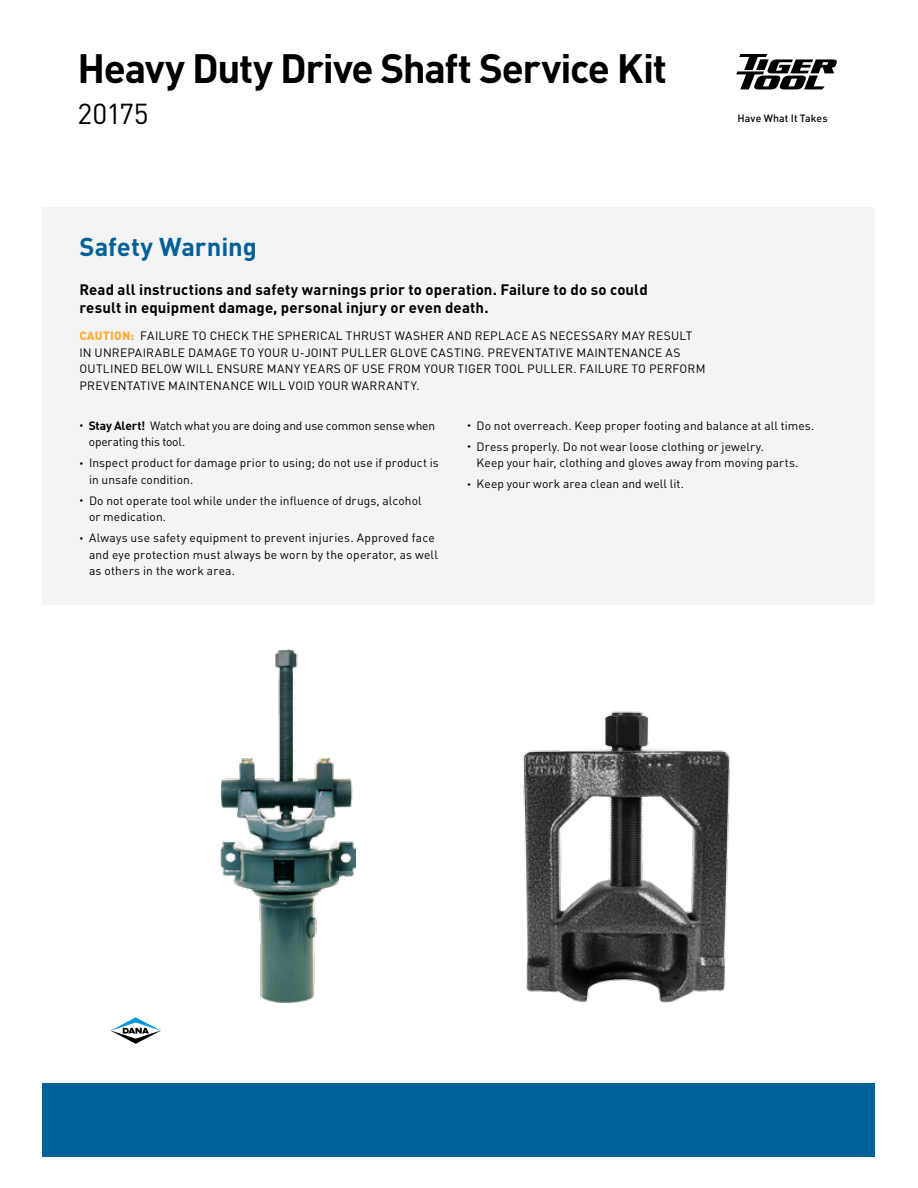
<style>
.page{position:relative;width:918px;height:1188px;background:#fff}
.page>*{position:absolute;margin:0;border:0;box-sizing:border-box;transform-origin:0 0}
.t1{font:700 40.5px "DIN";letter-spacing:-.035em;color:#000}
.t2{font:28.5px "DIN";letter-spacing:-.02em;color:#000}
.t3{font:700 25.5px "DIN";color:#006098}
.t4{font:700 15px/18px "DIN";letter-spacing:.01em;color:#000}
.t5{font:12px/16.5px "DIN";letter-spacing:.01em;color:#000}
.t6{font:12px/16.5px "DIN";letter-spacing:-.015em;color:#000}
.t7{font:500 10.5px "DIN";letter-spacing:.01em;color:#000}
.s1{font-weight:900;color:#fbb040}
.s2{font-size:7.5px}
.s3{font-weight:700}
</style>
<div class="page">
<svg style="left:736px;top:54px;width:101px;height:35px"></svg>
<div style="left:43px;top:1084px;width:832px;height:73px;background:#006098"></div>
<div style="left:43px;top:208px;width:832px;height:397px;background:#f4f4f4"></div>
<img style="left:220px;top:650px;width:136px;height:353px">
<svg style="left:110px;top:1017px;width:51px;height:27px"></svg>
<img style="left:523px;top:711px;width:207px;height:292px">
<h1 class="t1" style="left:78px;top:42px;width:591px">Heavy Duty Drive Shaft Service Kit</h1>
<h2 class="t2" style="left:78px;top:96px;width:73px">20175</h2>
<p class="t7" style="left:738px;top:112px;width:92px">Have What It Takes</p>
<h3 class="t3" style="left:79px;top:230px;width:179px">Safety Warning</h3>
<p class="t4" style="left:79px;top:280px;width:570px">Read all instructions and safety warnings prior to operation. Failure to do so could result in equipment damage, personal injury or even death.</p>
<p class="t5" style="left:79px;top:328px;width:628px"><span class="s1">CAUTION:</span> FAILURE TO CHECK THE SPHERICAL THRUST WASHER AND REPLACE AS NECESSARY MAY RESULT IN UNREPAIRABLE DAMAGE TO YOUR U-JOINT PULLER GLOVE CASTING. PREVENTATIVE MAINTENANCE AS OUTLINED BELOW WILL ENSURE MANY YEARS OF USE FROM YOUR TIGER TOOL PULLER. FAILURE TO PERFORM PREVENTATIVE MAINTENANCE WILL VOID YOUR WARRANTY.</p>
<p class="t6" style="left:89px;top:417px;width:348px;text-indent:-9px"><span class="s2">•</span> <span class="s3">Stay Alert!</span> Watch what you are doing and use common sense when operating this tool.</p>
<p class="t5" style="left:89px;top:454px;width:351px;text-indent:-10px"><span class="s2">•</span> Inspect product for damage prior to using; do not use if product is in unsafe condition.</p>
<p class="t5" style="left:89px;top:492px;width:334px;text-indent:-10px"><span class="s2">•</span> Do not operate tool while under the influence of drugs, alcohol or medication.</p>
<p class="t5" style="left:89px;top:529px;width:350px;text-indent:-10px"><span class="s2">•</span> Always use safety equipment to prevent injuries. Approved face and eye protection must always be worn by the operator, as well as others in the work area.</p>
<p class="t5" style="left:467px;top:417px;width:349px"><span class="s2">•</span> Do not overreach. Keep proper footing and balance at all times.</p>
<p class="t5" style="left:477px;top:438px;width:323px;text-indent:-9px"><span class="s2">•</span> Dress properly. Do not wear loose clothing or jewelry.<br>Keep your hair, clothing and gloves away from moving parts.</p>
<p class="t5" style="left:467px;top:475px;width:218px"><span class="s2">•</span> Keep your work area clean and well lit.</p>
</div>
